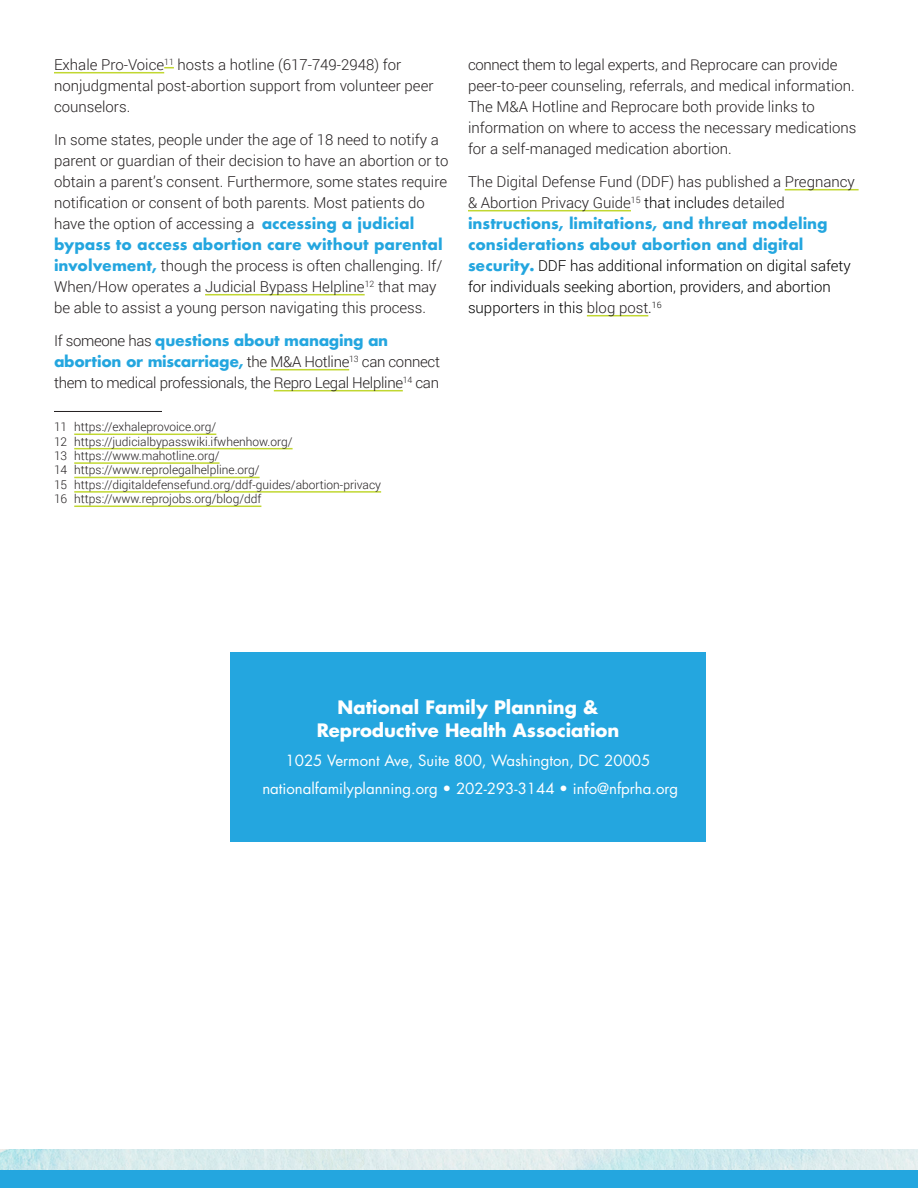
<style>
.page{position:relative;width:918px;height:1188px;background:#fff}
.page>*{position:absolute;margin:0;border:0;box-sizing:border-box;transform-origin:0 0}
.table_text{font:700 18px/22.2px "Futura Std";color:#fff;text-align:center}
.body{font:300 15px/21px "Roboto";color:#231f20}
.body-2{font:300 15px/21px "Roboto";color:#000}
.body-3{font:300 15px/21px "Roboto";letter-spacing:-.02em;color:#231f20}
.table_text-2{font:15px "Futura Std";color:#fff}
.footnote{font:300 12px "Roboto";color:#231f20}
.s1{font-family:"Futura";font-weight:700;color:#24a6df}
.s2{color:#231f20}
</style>
<div class="page">
<img style="left:0;top:1149px;width:918px;height:21px">
<div style="left:0;top:1170px;width:918px;height:18px;background:#24a6df"></div>
<div style="left:230px;top:652px;width:476px;height:190px;background:#24a6df"></div>
<hr style="left:54px;top:72px;width:110px;height:1px;background:#c1d731">
<hr style="left:205px;top:294px;width:160px;height:1px;background:#c1d731">
<hr style="left:270px;top:369px;width:79px;height:1px;background:#c1d731">
<hr style="left:274px;top:390px;width:129px;height:1px;background:#c1d731">
<hr style="left:54px;top:411px;width:108px;height:1px;background:#231f20">
<hr style="left:74px;top:434px;width:142px;height:1px;background:#c1d731">
<hr style="left:74px;top:448px;width:219px;height:1px;background:#c1d731">
<hr style="left:74px;top:462px;width:146px;height:2px;background:#c1d731">
<hr style="left:74px;top:477px;width:186px;height:1px;background:#c1d731">
<hr style="left:74px;top:491px;width:307px;height:2px;background:#c1d731">
<hr style="left:74px;top:506px;width:187px;height:1px;background:#c1d731">
<hr style="left:785px;top:189px;width:74px;height:1px;background:#c1d731">
<hr style="left:468px;top:210px;width:163px;height:1px;background:#c1d731">
<hr style="left:587px;top:315px;width:61px;height:1px;background:#c1d731">
<p class="body" style="left:54px;top:53px;width:381px">Exhale Pro-Voice<sup>11</sup> hosts a hotline (617-749-2948) for nonjudgmental post-abortion support from volunteer peer counselors.</p>
<p class="body" style="left:54px;top:128px;width:396px">In some states, people under the age of 18 need to notify a parent or guardian of their decision to have an abortion or to obtain a parent’s consent. Furthermore, some states require notification or consent of both parents. Most patients do have the option of accessing a <span class="s1">accessing a judicial bypass to access abortion care without parental involvement,</span> though the process is often challenging. If/ When/How operates a Judicial Bypass Helpline<sup>12</sup> that may be able to assist a young person navigating this process.</p>
<p class="body-3" style="left:54px;top:329px;width:388px">If someone has <span class="s1">questions about managing an abortion or miscarriage,</span> the M&amp;A Hotline<sup>13</sup> can connect them to medical professionals, the Repro Legal Helpline<sup>14</sup> can</p>
<p class="footnote" style="left:54px;top:419px;width:164px">11 https://exhaleprovoice.org/</p>
<p class="footnote" style="left:54px;top:433px;width:240px">12 https://judicialbypasswiki.ifwhenhow.org/</p>
<p class="footnote" style="left:54px;top:448px;width:167px">13 https://www.mahotline.org/</p>
<p class="footnote" style="left:54px;top:462px;width:207px">14 https://www.reprolegalhelpline.org/</p>
<p class="footnote" style="left:54px;top:476px;width:329px">15 https://digitaldefensefund.org/ddf-guides/abortion-privacy</p>
<p class="footnote" style="left:54px;top:491px;width:209px">16 https://www.reprojobs.org/blog/ddf</p>
<p class="body" style="left:468px;top:53px;width:390px">connect them to legal experts, and Reprocare can provide peer-to-peer counseling, referrals, and medical information.<br>The M&amp;A Hotline and Reprocare both provide links to information on where to access the necessary medications for a self-managed medication abortion.</p>
<p class="body-2" style="left:468px;top:170px;width:388px"><span class="s2">The Digital Defense Fund (DDF) has published a Pregnancy &amp; Abortion Privacy Guide</span><sup>15</sup> that includes <span class="s2">detailed </span><span class="s1">instructions, limitations, and threat modeling considerations about abortion and digital security.</span> DDF has additional information on digital safety for individuals seeking abortion, providers, and abortion supporters in this <span class="s2">blog post</span>.<sup>16</sup></p>
<p class="table_text" style="left:317px;top:696px;width:304px">National Family Planning &amp;<br>Reproductive Health Association</p>
<p class="table_text-2" style="left:286px;top:750px;width:366px">1025 Vermont Ave, Suite 800, Washington, DC 20005</p>
<p class="table_text-2" style="left:262px;top:779px;width:417px">nationalfamilyplanning.org • 202-293-3144 • info@nfprha.org</p>
</div>
